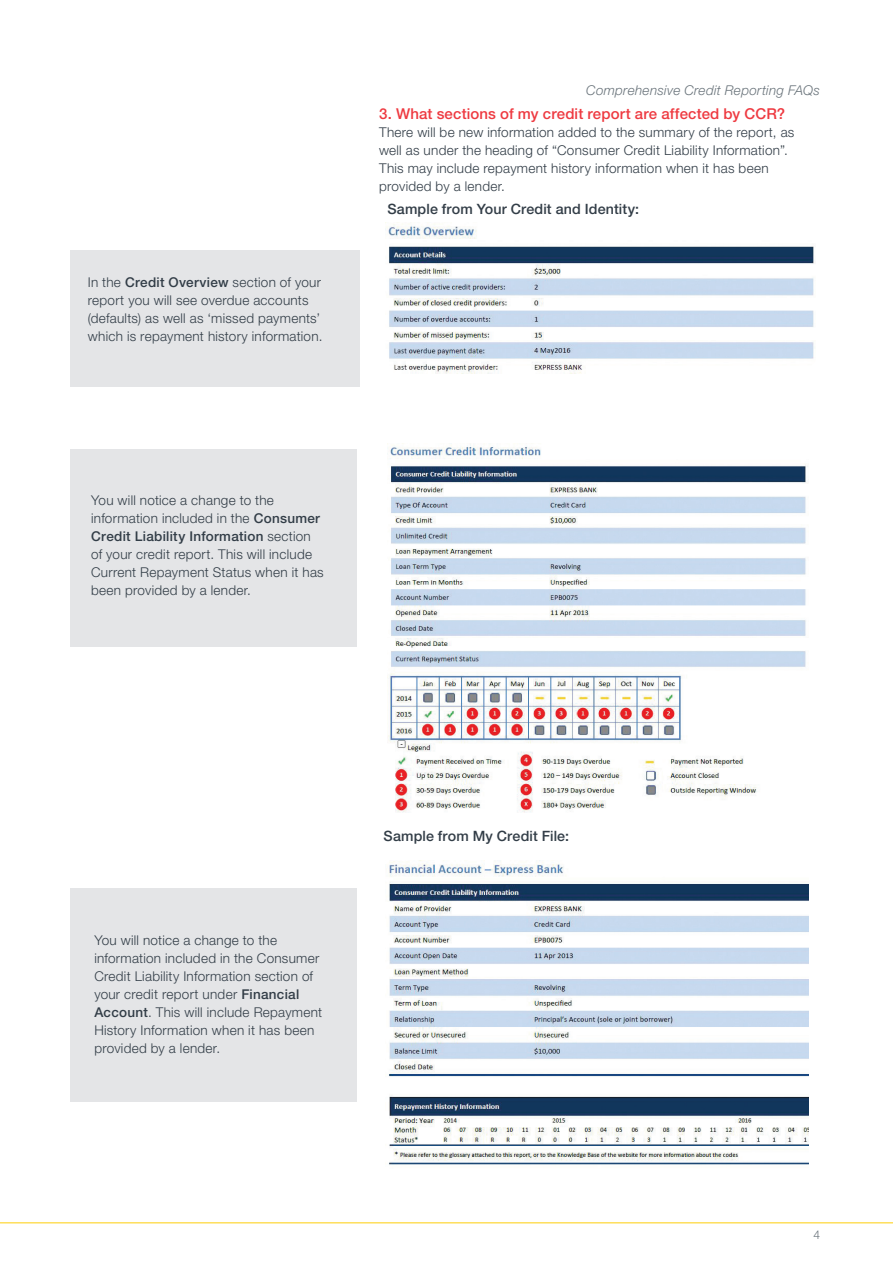
<style>
.page{position:relative;width:893px;height:1263px;background:#fff}
.page>*{position:absolute;margin:0;border:0;box-sizing:border-box;transform-origin:0 0}
.Subhead_1{font:500 15px "Helvetica Neue LT Std";letter-spacing:.01em;color:#ee3a41}
.Subhead_2{font:500 14.25px "Helvetica Neue LT Std";letter-spacing:.01em;color:#323d47}
.Sidebar-1st_Paragrap{font:300 13.5px/18px "Helvetica Neue LT Std";letter-spacing:.02em;color:#323d47}
.Body_Copy-1st_Paragr{font:300 13.5px/18px "Helvetica Neue LT Std";letter-spacing:.02em;color:#323d47}
.t1{font:italic 300 13.5px "Helvetica Neue LT Std";letter-spacing:.02em;color:#6a747b}
.Page_Number-Right{font:300 12px "Helvetica Neue LT Std";color:#6a747b}
.s1{font-weight:500}
</style>
<div class="page">
<hr style="left:0;top:1222px;width:893px;height:1px;background:#fece08">
<img style="left:385px;top:223px;width:429px;height:151px">
<div style="left:70px;top:250px;width:290px;height:137px;background:#e4e5e7"></div>
<div style="left:70px;top:449px;width:287px;height:197px;background:#e4e5e7"></div>
<img style="left:387px;top:444px;width:421px;height:368px">
<div style="left:70px;top:888px;width:287px;height:214px;background:#e4e5e7"></div>
<img style="left:389px;top:861px;width:420px;height:304px">
<p class="Sidebar-1st_Paragrap" style="left:88px;top:273px;width:236px">In the <span class="s1">Credit Overview</span> section of your report you will see overdue accounts (defaults) as well as ‘missed payments’ which is repayment history information.</p>
<p class="t1" style="left:586px;top:82px;width:235px">Comprehensive Credit Reporting FAQs</p>
<p class="Subhead_1" style="left:379px;top:104px;width:408px">3. What sections of my credit report are affected by CCR?</p>
<p class="Body_Copy-1st_Paragr" style="left:379px;top:123px;width:417px">There will be new information added to the summary of the report, as well as under the heading of “Consumer Credit Liability Information”.<br>This may include repayment history information when it has been provided by a lender.</p>
<p class="Subhead_2" style="left:388px;top:200px;width:253px">Sample from Your Credit and Identity:</p>
<p class="Sidebar-1st_Paragrap" style="left:91px;top:490px;width:234px">You will notice a change to the information included in the <span class="s1">Consumer Credit Liability Information</span> section of your credit report. This will include Current Repayment Status when it has been provided by a lender.</p>
<p class="Sidebar-1st_Paragrap" style="left:94px;top:931px;width:229px">You will notice a change to the information included in the Consumer Credit Liability Information section of your credit report under <span class="s1">Financial Account</span>. This will include Repayment History Information when it has been provided by a lender.</p>
<p class="Subhead_2" style="left:384px;top:827px;width:187px">Sample from My Credit File:</p>
<p class="Page_Number-Right" style="left:813px;top:1227px;width:8px">4</p>
</div>
